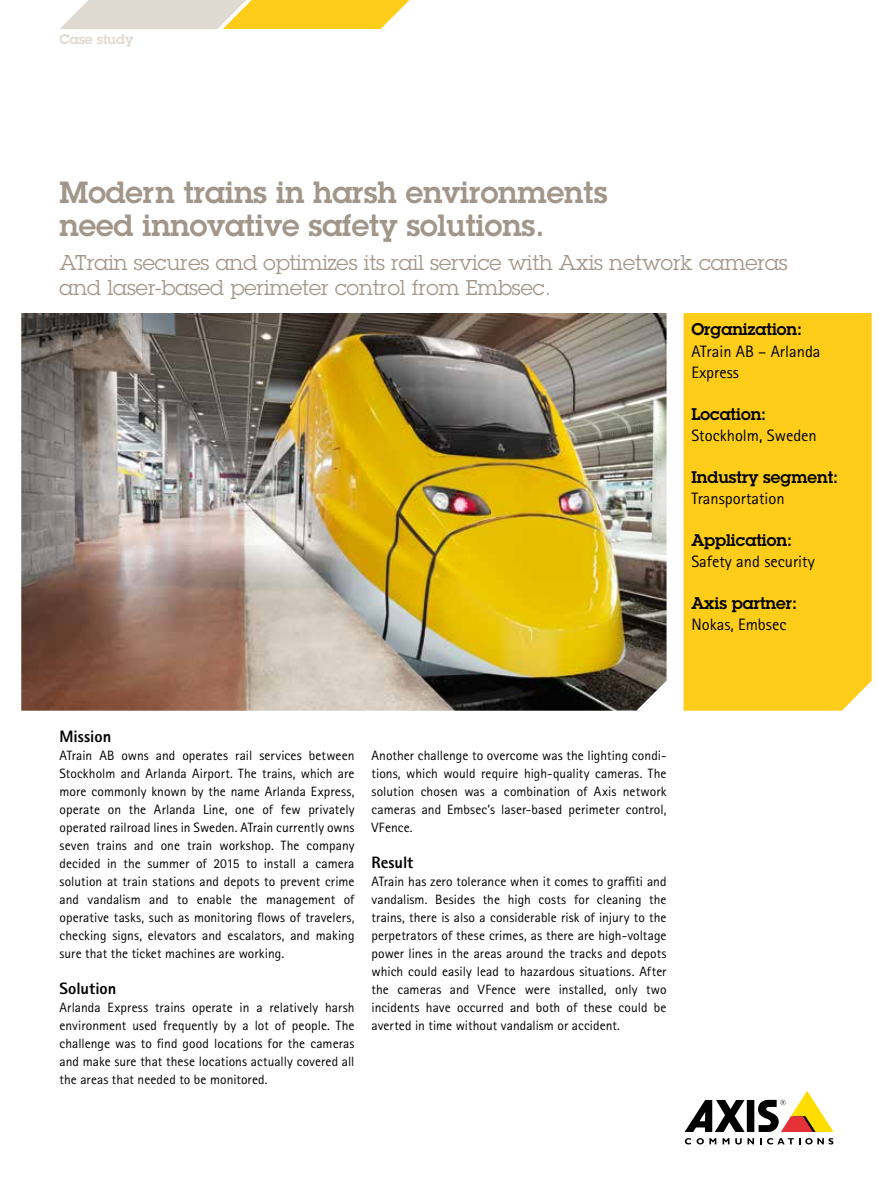
<style>
.page{position:relative;width:893px;height:1191px;background:#fff}
.page>*{position:absolute;margin:0;border:0;box-sizing:border-box;transform-origin:0 0}
.t1{font:600 30px/33px "Lubalin Graph ECG";color:#a19689}
.t2{font:21px/25.5px "Lubalin Graph ECG";color:#a19689}
.t3{font:16.5px/21px "Rotis Sans Serif Pro";color:#000}
.t4{font:600 16.5px "Lubalin Graph ECG";color:#000}
.t5{font:800 16.5px "Rotis Sans Serif Pro";color:#000}
.t6{font:16.5px "Rotis Sans Cyrillic";color:#000}
.t7{font:13.5px/18px "Rotis Sans Serif Pro";letter-spacing:.005em;color:#000;text-align:justify}
.t8{font:600 13.5px "Lubalin Graph ECG";color:#dfd9d1}
</style>
<div class="page">
<div style="left:747px;top:1100px;width:7px;height:32px;background:#000"></div>
<svg style="left:685px;top:1100px;width:60px;height:32px"></svg>
<svg style="left:758px;top:1091px;width:75px;height:41px"></svg>
<svg style="left:685px;top:1138px;width:6px;height:6px"></svg>
<svg style="left:697px;top:1138px;width:19px;height:6px"></svg>
<svg style="left:723px;top:1138px;width:6px;height:6px"></svg>
<svg style="left:735px;top:1138px;width:19px;height:6px"></svg>
<svg style="left:760px;top:1138px;width:73px;height:6px"></svg>
<div style="left:684px;top:313px;width:188px;height:397px;background:#fecd1a"></div>
<svg style="left:60px;top:0;width:350px;height:29px;background:#f0d782"></svg>
<img style="left:21px;top:313px;width:645px;height:397px">
<p class="t8" style="left:60px;top:30px;width:75px">Case study</p>
<h1 class="t1" style="left:60px;top:176px;width:549px">Modern trains in harsh environments need innovative safety solutions.</h1>
<h2 class="t2" style="left:60px;top:249px;width:730px">ATrain secures and optimizes its rail service with Axis network cameras and laser-based perimeter control from Embsec.</h2>
<p class="t4" style="left:691px;top:319px;width:112px">Organization:</p>
<p class="t3" style="left:691px;top:340px;width:131px">ATrain AB – Arlanda<br>Express</p>
<p class="t4" style="left:691px;top:403px;width:76px">Location:</p>
<p class="t3" style="left:691px;top:424px;width:127px">Stockholm, Sweden</p>
<p class="t4" style="left:691px;top:466px;width:148px">Industry segment:</p>
<p class="t6" style="left:691px;top:488px;width:95px">Transportation</p>
<p class="t4" style="left:691px;top:529px;width:102px">Application:</p>
<p class="t3" style="left:691px;top:550px;width:125px">Safety and security</p>
<p class="t4" style="left:691px;top:592px;width:107px">Axis partner:</p>
<p class="t3" style="left:691px;top:613px;width:97px">Nokas, Embsec</p>
<p class="t5" style="left:60px;top:725px;width:53px">Mission</p>
<p class="t7" style="left:60px;top:746px;width:297px">ATrain AB owns and operates rail services between Stockholm and Arlanda Airport. The trains, which are more commonly known by the name Arlanda Express, operate on the Arlanda Line, one of few privately operated railroad lines in Sweden. ATrain currently owns seven trains and one train workshop. The company decided in the summer of 2015 to install a camera solution at train stations and depots to prevent crime and vandalism and to enable the management of operative tasks, such as monitoring flows of travelers, checking signs, elevators and escalators, and making sure that the ticket machines are working.</p>
<p class="t5" style="left:60px;top:977px;width:58px">Solution</p>
<p class="t7" style="left:60px;top:998px;width:297px">Arlanda Express trains operate in a relatively harsh environment used frequently by a lot of people. The challenge was to find good locations for the cameras and make sure that these locations actually covered all the areas that needed to be monitored.</p>
<p class="t7" style="left:372px;top:746px;width:296px">Another challenge to overcome was the lighting condi&shy;tions, which would require high-quality cameras. The solution chosen was a combination of Axis network cameras and Embsec’s laser-based perimeter control, VFence.</p>
<p class="t5" style="left:372px;top:851px;width:43px">Result</p>
<p class="t7" style="left:372px;top:872px;width:297px">ATrain has zero tolerance when it comes to graffiti and vandalism. Besides the high costs for cleaning the trains, there is also a considerable risk of injury to the perpetrators of these crimes, as there are high-voltage power lines in the areas around the tracks and depots which could easily lead to hazardous situations. After the cameras and VFence were installed, only two incidents have occurred and both of these could be averted in time without vandalism or accident.</p>
</div>
